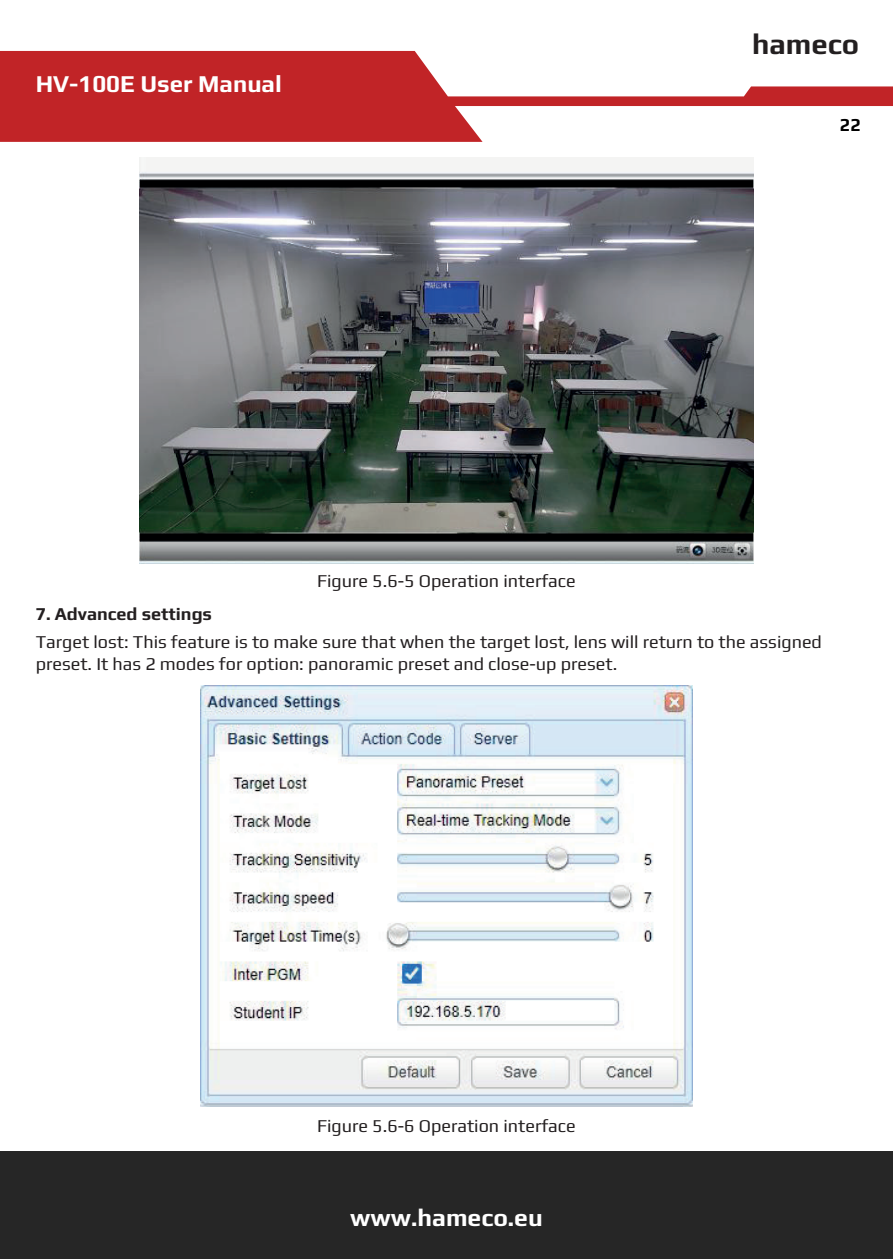
<style>
.page{position:relative;width:893px;height:1259px;background:#fff}
.page>*{position:absolute;margin:0;border:0;box-sizing:border-box;transform-origin:0 0}
.t1{font:700 29.1px "Play";color:#231f20}
.t2{font:700 24.6px "Play";color:#fff}
.t3{font:700 24px "Play";color:#fff}
.t4{font:18px/21.6px "Play";color:#231f20}
.t5{font:700 18px "Play";color:#231f20}
.t6{font:700 18px "Play";color:#000}
</style>
<div class="page">
<svg style="left:0;top:51px;width:893px;height:91px;fill:#c12427"></svg>
<div style="left:0;top:1151px;width:893px;height:108px;background:#262626"></div>
<img style="left:140px;top:157px;width:613px;height:406px">
<img style="left:200px;top:685px;width:493px;height:421px">
<h3 class="t3" style="left:36px;top:66px;width:248px">HV-100E User Manual</h3>
<p class="t4" style="left:317px;top:568px;width:260px">Figure 5.6-5 Operation interface</p>
<h1 class="t1" style="left:752px;top:24px;width:109px">hameco</h1>
<p class="t6" style="left:840px;top:112px;width:22px">22</p>
<p class="t5" style="left:36px;top:601px;width:178px">7. Advanced settings</p>
<p class="t4" style="left:36px;top:630px;width:788px">Target lost: This feature is to make sure that when the target lost, lens will return to the assigned preset. It has 2 modes for option: panoramic preset and close-up preset.</p>
<p class="t4" style="left:317px;top:1113px;width:260px">Figure 5.6-6 Operation interface</p>
<h2 class="t2" style="left:350px;top:1200px;width:194px">www.hameco.eu</h2>
</div>
